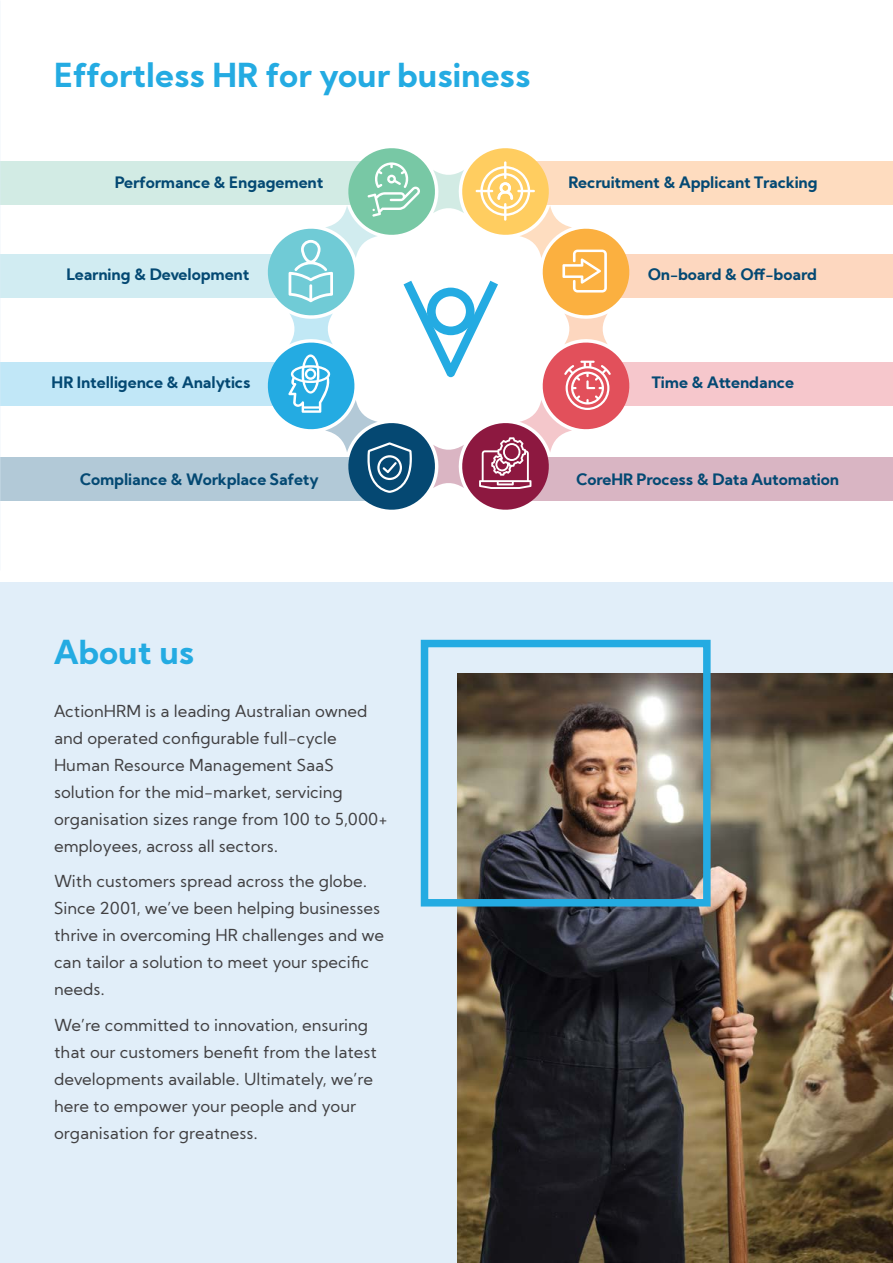
<style>
.page{position:relative;width:893px;height:1263px;background:#fff}
.page>*{position:absolute;margin:0;border:0;box-sizing:border-box;transform-origin:0 0}
.t1{font:700 33px "Kumbh Sans";color:#24abe2}
.t2{font:16.5px/27px "Kumbh Sans";color:#414042}
.t3{font:700 15.75px "Kumbh Sans";letter-spacing:-.005em;color:#044973}
</style>
<div class="page">
<div style="left:0;top:161px;width:390px;height:44px;background:#d2ebe4"></div>
<div style="left:514px;top:161px;width:379px;height:44px;background:#fedcbf"></div>
<div style="left:591px;top:254px;width:302px;height:43px;background:#fdd7bf"></div>
<div style="left:591px;top:362px;width:302px;height:43px;background:#f6c7cc"></div>
<div style="left:510px;top:458px;width:383px;height:43px;background:#d9b5c3"></div>
<div style="left:0;top:254px;width:319px;height:43px;background:#d1ecf2"></div>
<div style="left:0;top:362px;width:319px;height:43px;background:#c1e7f7"></div>
<div style="left:0;top:458px;width:404px;height:43px;background:#b2c9d7"></div>
<div style="left:0;top:583px;width:893px;height:680px;background:#e1eef9"></div>
<img style="left:457px;top:674px;width:436px;height:589px">
<div style="left:421px;top:640px;width:290px;height:266px;border:8px solid #24abe2"></div>
<svg style="left:0;top:405px;width:1px;height:178px"></svg>
<svg style="left:262px;top:148px;width:373px;height:362px"></svg>
<h1 class="t1" style="left:54px;top:53px;width:478px">Effortless HR for your business</h1>
<p class="t3" style="left:115px;top:172px;width:210px">Performance &amp; Engagement</p>
<p class="t3" style="left:568px;top:172px;width:251px">Recruitment &amp; Applicant Tracking</p>
<p class="t3" style="left:66px;top:264px;width:185px">Learning &amp; Development</p>
<p class="t3" style="left:648px;top:264px;width:170px">On-board &amp; Off-board</p>
<p class="t3" style="left:52px;top:372px;width:200px">HR Intelligence &amp; Analytics</p>
<p class="t3" style="left:652px;top:372px;width:144px">Time &amp; Attendance</p>
<p class="t3" style="left:80px;top:469px;width:240px">Compliance &amp; Workplace Safety</p>
<p class="t3" style="left:576px;top:469px;width:264px">CoreHR Process &amp; Data Automation</p>
<h1 class="t1" style="left:54px;top:631px;width:142px">About us</h1>
<p class="t2" style="left:54px;top:697px;width:335px">ActionHRM is a leading Australian owned and operated configurable full-cycle Human Resource Management SaaS solution for the mid-market, servicing organisation sizes range from 100 to 5,000+ employees, across all sectors.</p>
<p class="t2" style="left:54px;top:868px;width:332px">With customers spread across the globe.<br>Since 2001, we’ve been helping businesses thrive in overcoming HR challenges and we can tailor a solution to meet your specific needs.</p>
<p class="t2" style="left:54px;top:1011px;width:325px">We’re committed to innovation, ensuring that our customers benefit from the latest developments available. Ultimately, we’re here to empower your people and your organisation for greatness.</p>
</div>
